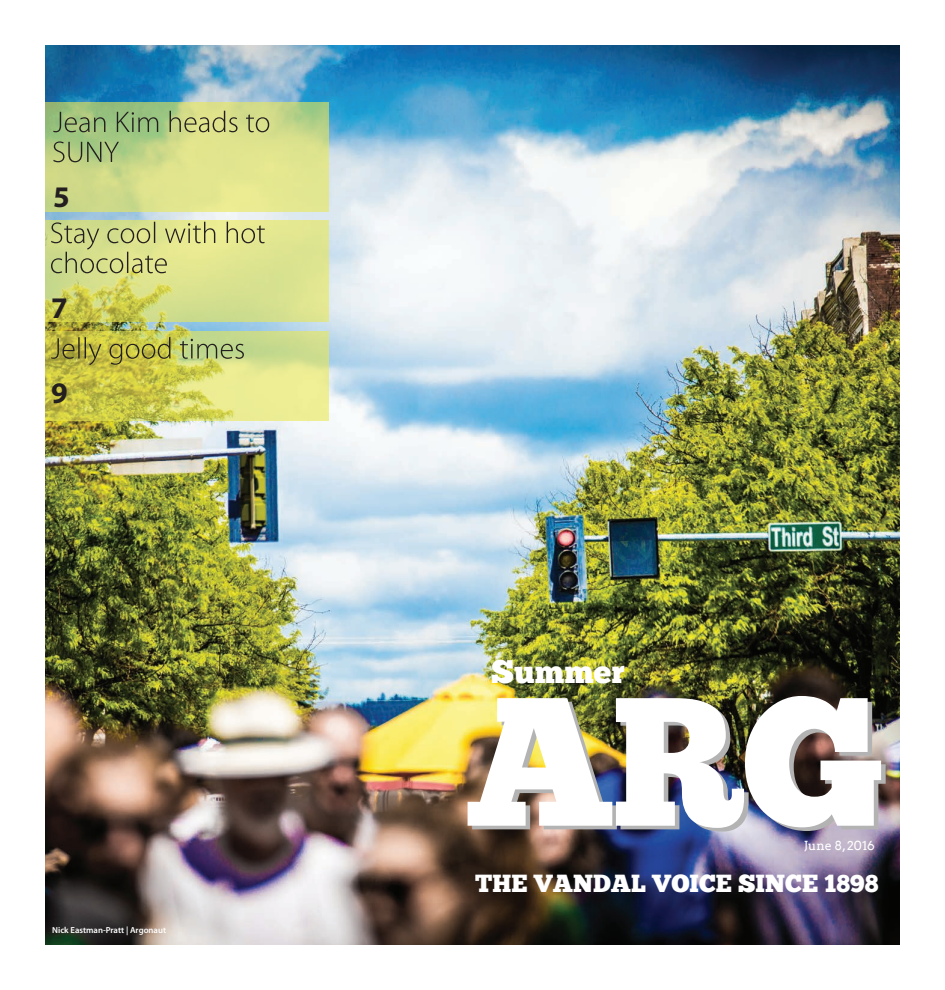
<style>
.page{position:relative;width:945px;height:990px;background:#fff}
.page>*{position:absolute;margin:0;border:0;box-sizing:border-box;transform-origin:0 0}
.t1{font:182.5px "Chunk Five";color:#fff}
.t2{font:32.5px "Chunk Five";color:#fff}
.t3{font:700 30px "Myriad Pro";color:#231f20}
.t4{font:24.62px "Chunk Five";color:#fff}
.t5{font:12.5px "Arvo";color:#fff}
.t6{font:600 8.75px "Myriad Pro";color:#fff}
</style>
<div class="page">
<img style="left:45px;top:45px;width:855px;height:900px">
<svg style="left:45px;top:103px;width:283px;height:109px;background:#d1dc8a"></svg>
<svg style="left:53px;top:111px;width:216px;height:21px;background:#9fb373"></svg>
<svg style="left:53px;top:141px;width:66px;height:21px"></svg>
<svg style="left:45px;top:221px;width:283px;height:101px;background:#d5dc81"></svg>
<svg style="left:51px;top:222px;width:214px;height:51px;background:#cacf82"></svg>
<svg style="left:45px;top:332px;width:283px;height:89px;background:#d5d66d"></svg>
<svg style="left:51px;top:337px;width:193px;height:28px;background:#b0b354"></svg>
<p class="t3" style="left:53px;top:177px;width:18px">5</p>
<p class="t3" style="left:51px;top:288px;width:18px">7</p>
<p class="t3" style="left:51px;top:374px;width:18px">9</p>
<p class="t6" style="left:52px;top:925px;width:115px">Nick Eastman-Pratt | Argonaut</p>
<p class="t2" style="left:491px;top:656px;width:135px">Summer</p>
<p class="t1" style="left:465px;top:677px;width:421px">ARG</p>
<p class="t5" style="left:804px;top:838px;width:72px">June 8, 2016</p>
<p class="t4" style="left:475px;top:872px;width:405px">THE VANDAL VOICE SINCE 1898</p>
</div>
